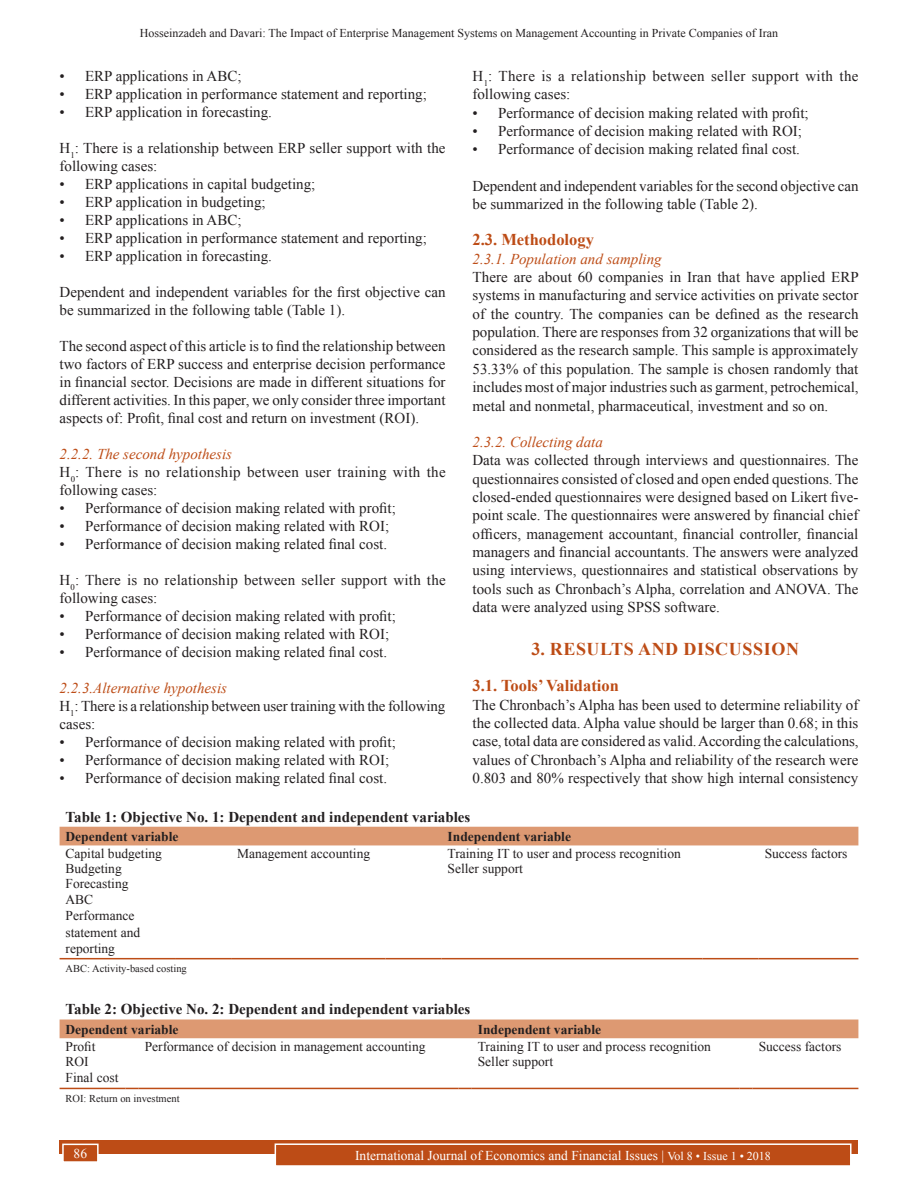
<style>
.page{position:relative;width:918px;height:1188px;background:#fff}
.page>*{position:absolute;margin:0;border:0;box-sizing:border-box;transform-origin:0 0}
.t1{font:700 18px "Times New Roman";letter-spacing:.035em;color:#bd4c16}
.t2{font:700 16.5px "Times New Roman";color:#bd4c16}
.TX{font:15px/18.3px "Times New Roman";color:#231f20;text-align:justify}
.L{font:15px "Times New Roman";color:#231f20}
.LL{font:15px "Times New Roman";color:#231f20}
.TX_No_After_Space{font:15px/18px "Times New Roman";color:#231f20}
.TT{font:700 15px "Times New Roman";color:#231f20}
.t3{font:italic 15px "Times New Roman";color:#bd4c16}
.TX_No_After_Space-2{font:15px/18px "Times New Roman";letter-spacing:.02em;color:#231f20}
.TX_No_After_Space-3{font:15px/18.3px "Times New Roman";letter-spacing:.025em;color:#231f20}
.TB{font:13.5px "Times New Roman";color:#231f20}
.TCH{font:700 13.5px "Times New Roman";color:#231f20}
.t4{font:13.5px "Times New Roman";color:#fff}
.TBL{font:13.5px/16.2px "Times New Roman";color:#231f20}
.t5{font:12px "Times New Roman";color:#231f20}
.TFN{font:10.5px "Times New Roman";color:#231f20}
.s1{font-size:12px}
</style>
<div class="page">
<div style="left:60px;top:1140px;width:798px;height:13px;background:#bd4c16"></div>
<div style="left:275px;top:1144px;width:576px;height:22px;background:#bd4c16"></div>
<div style="left:275px;top:1143px;width:577px;height:24px;border:2px solid #fff"></div>
<div style="left:63px;top:1144px;width:35px;height:18px;background:#bd4c16"></div>
<div style="left:62px;top:1144px;width:37px;height:19px;border:2px solid #fff"></div>
<div style="left:60px;top:827px;width:798px;height:18px;background:#dd9972"></div>
<hr style="left:60px;top:958px;width:115px;height:1px;background:#bd4c16">
<hr style="left:175px;top:958px;width:56px;height:1px;background:#bd4c16">
<hr style="left:231px;top:958px;width:155px;height:1px;background:#bd4c16">
<hr style="left:386px;top:958px;width:56px;height:1px;background:#bd4c16">
<hr style="left:442px;top:958px;width:261px;height:1px;background:#bd4c16">
<hr style="left:703px;top:958px;width:56px;height:1px;background:#bd4c16">
<hr style="left:759px;top:958px;width:99px;height:1px;background:#bd4c16">
<div style="left:60px;top:1020px;width:798px;height:18px;background:#dd9972"></div>
<hr style="left:60px;top:1088px;width:66px;height:1px;background:#bd4c16">
<svg style="left:126px;top:1088px;width:13px;height:1px"></svg>
<hr style="left:139px;top:1088px;width:320px;height:1px;background:#bd4c16">
<svg style="left:459px;top:1088px;width:13px;height:1px"></svg>
<hr style="left:472px;top:1088px;width:268px;height:1px;background:#bd4c16">
<svg style="left:740px;top:1088px;width:13px;height:1px"></svg>
<hr style="left:753px;top:1088px;width:105px;height:1px;background:#bd4c16">
<p class="t5" style="left:140px;top:25px;width:640px">Hosseinzadeh and Davari: The Impact of Enterprise Management Systems on Management Accounting in Private Companies of Iran</p>
<p class="L" style="left:60px;top:65px;width:184px">• ERP applications in ABC;</p>
<p class="L" style="left:60px;top:83px;width:369px">• ERP application in performance statement and reporting;</p>
<p class="LL" style="left:60px;top:101px;width:214px">• ERP application in forecasting.</p>
<p class="TX_No_After_Space" style="left:60px;top:138px;width:387px">H<sub>1</sub>: There is a relationship between ERP seller support with the following cases:</p>
<p class="L" style="left:60px;top:173px;width:257px">• ERP applications in capital budgeting;</p>
<p class="L" style="left:60px;top:191px;width:208px">• ERP application in budgeting;</p>
<p class="L" style="left:60px;top:209px;width:184px">• ERP applications in ABC;</p>
<p class="L" style="left:60px;top:227px;width:369px">• ERP application in performance statement and reporting;</p>
<p class="LL" style="left:60px;top:245px;width:214px">• ERP application in forecasting.</p>
<p class="TX" style="left:60px;top:282px;width:387px">Dependent and independent variables for the first objective can be summarized in the following table (Table 1).</p>
<p class="TX" style="left:60px;top:336px;width:388px">The second aspect of this article is to find the relationship between two factors of ERP success and enterprise decision performance in financial sector. Decisions are made in different situations for different activities. In this paper, we only consider three important aspects of: Profit, final cost and return on investment (ROI).</p>
<h3 class="t3" style="left:60px;top:444px;width:174px">2.2.2. The second hypothesis</h3>
<p class="TX_No_After_Space-2" style="left:60px;top:462px;width:388px">H<sub>0</sub>: There is no relationship between user training with the following cases:</p>
<p class="L" style="left:60px;top:497px;width:338px">• Performance of decision making related with profit;</p>
<p class="L" style="left:60px;top:515px;width:331px">• Performance of decision making related with ROI;</p>
<p class="LL" style="left:60px;top:533px;width:329px">• Performance of decision making related final cost.</p>
<p class="TX_No_After_Space" style="left:60px;top:570px;width:388px">H<sub>0</sub>: There is no relationship between seller support with the following cases:</p>
<p class="L" style="left:60px;top:605px;width:338px">• Performance of decision making related with profit;</p>
<p class="L" style="left:60px;top:623px;width:331px">• Performance of decision making related with ROI;</p>
<p class="LL" style="left:60px;top:641px;width:329px">• Performance of decision making related final cost.</p>
<h3 class="t3" style="left:60px;top:678px;width:169px">2.2.3.Alternative hypothesis</h3>
<p class="TX_No_After_Space" style="left:60px;top:696px;width:387px">H<sub>1</sub>: There is a relationship between user training with the following cases:</p>
<p class="L" style="left:60px;top:731px;width:338px">• Performance of decision making related with profit;</p>
<p class="L" style="left:60px;top:749px;width:331px">• Performance of decision making related with ROI;</p>
<p class="LL" style="left:60px;top:767px;width:329px">• Performance of decision making related final cost.</p>
<p class="TX_No_After_Space-3" style="left:472px;top:66px;width:388px">H<sub>1</sub>: There is a relationship between seller support with the following cases:</p>
<p class="L" style="left:472px;top:102px;width:338px">• Performance of decision making related with profit;</p>
<p class="L" style="left:472px;top:120px;width:331px">• Performance of decision making related with ROI;</p>
<p class="LL" style="left:472px;top:139px;width:329px">• Performance of decision making related final cost.</p>
<p class="TX" style="left:472px;top:176px;width:388px">Dependent and independent variables for the second objective can be summarized in the following table (Table 2).</p>
<h2 class="t2" style="left:472px;top:228px;width:123px">2.3. Methodology</h2>
<h3 class="t3" style="left:472px;top:248px;width:191px">2.3.1. Population and sampling</h3>
<p class="TX" style="left:472px;top:267px;width:388px">There are about 60 companies in Iran that have applied ERP systems in manufacturing and service activities on private sector of the country. The companies can be defined as the research population. There are responses from 32 organizations that will be considered as the research sample. This sample is approximately 53.33% of this population. The sample is chosen randomly that includes most of major industries such as garment, petrochemical, metal and nonmetal, pharmaceutical, investment and so on.</p>
<h3 class="t3" style="left:472px;top:432px;width:132px">2.3.2. Collecting data</h3>
<p class="TX" style="left:472px;top:451px;width:387px">Data was collected through interviews and questionnaires. The questionnaires consisted of closed and open ended questions. The closed-ended questionnaires were designed based on Likert five&shy;point scale. The questionnaires were answered by financial chief officers, management accountant, financial controller, financial managers and financial accountants. The answers were analyzed using interviews, questionnaires and statistical observations by tools such as Chronbach’s Alpha, correlation and ANOVA. The data were analyzed using SPSS software.</p>
<h1 class="t1" style="left:531px;top:636px;width:269px">3. RESULTS AND DISCUSSION</h1>
<h2 class="t2" style="left:472px;top:674px;width:148px">3.1. Tools’ Validation</h2>
<p class="TX" style="left:472px;top:695px;width:388px">The Chronbach’s Alpha has been used to determine reliability of the collected data. Alpha value should be larger than 0.68; in this case, total data are considered as valid. According the calculations, values of Chronbach’s Alpha and reliability of the research were 0.803 and 80% respectively that show high internal consistency</p>
<p class="TT" style="left:66px;top:806px;width:406px">Table 1: Objective No. 1: Dependent and independent variables</p>
<p class="TCH" style="left:66px;top:827px;width:114px">Dependent variable</p>
<p class="TCH" style="left:448px;top:827px;width:125px">Independent variable</p>
<p class="TB" style="left:66px;top:844px;width:98px">Capital budgeting</p>
<p class="TB" style="left:237px;top:844px;width:135px">Management accounting</p>
<p class="TB" style="left:448px;top:844px;width:235px">Training IT to user and process recognition</p>
<p class="TB" style="left:765px;top:844px;width:84px">Success factors</p>
<p class="TB" style="left:66px;top:859px;width:58px">Budgeting</p>
<p class="TB" style="left:448px;top:859px;width:77px">Seller support</p>
<p class="TB" style="left:66px;top:874px;width:64px">Forecasting</p>
<p class="TB" style="left:66px;top:890px;width:29px">ABC</p>
<p class="TBL" style="left:66px;top:907px;width:76px">Performance statement and reporting</p>
<p class="TFN" style="left:66px;top:961px;width:123px">ABC: Activity‑based costing</p>
<p class="TT" style="left:66px;top:999px;width:406px">Table 2: Objective No. 2: Dependent and independent variables</p>
<p class="TCH" style="left:66px;top:1020px;width:114px">Dependent variable</p>
<p class="TCH" style="left:478px;top:1020px;width:125px">Independent variable</p>
<p class="TB" style="left:66px;top:1037px;width:32px">Profit</p>
<p class="TB" style="left:145px;top:1037px;width:282px">Performance of decision in management accounting</p>
<p class="TB" style="left:478px;top:1037px;width:235px">Training IT to user and process recognition</p>
<p class="TB" style="left:759px;top:1037px;width:84px">Success factors</p>
<p class="TB" style="left:66px;top:1052px;width:25px">ROI</p>
<p class="TB" style="left:478px;top:1052px;width:77px">Seller support</p>
<p class="TBL" style="left:66px;top:1069px;width:54px">Final cost</p>
<p class="TFN" style="left:66px;top:1091px;width:116px">ROI: Return on investment</p>
<p class="t4" style="left:74px;top:1144px;width:15px">86</p>
<p class="t4" style="left:355px;top:1146px;width:417px">International Journal of Economics and Financial Issues | <span class="s1">Vol 8 • Issue 1 • 2018</span></p>
</div>
